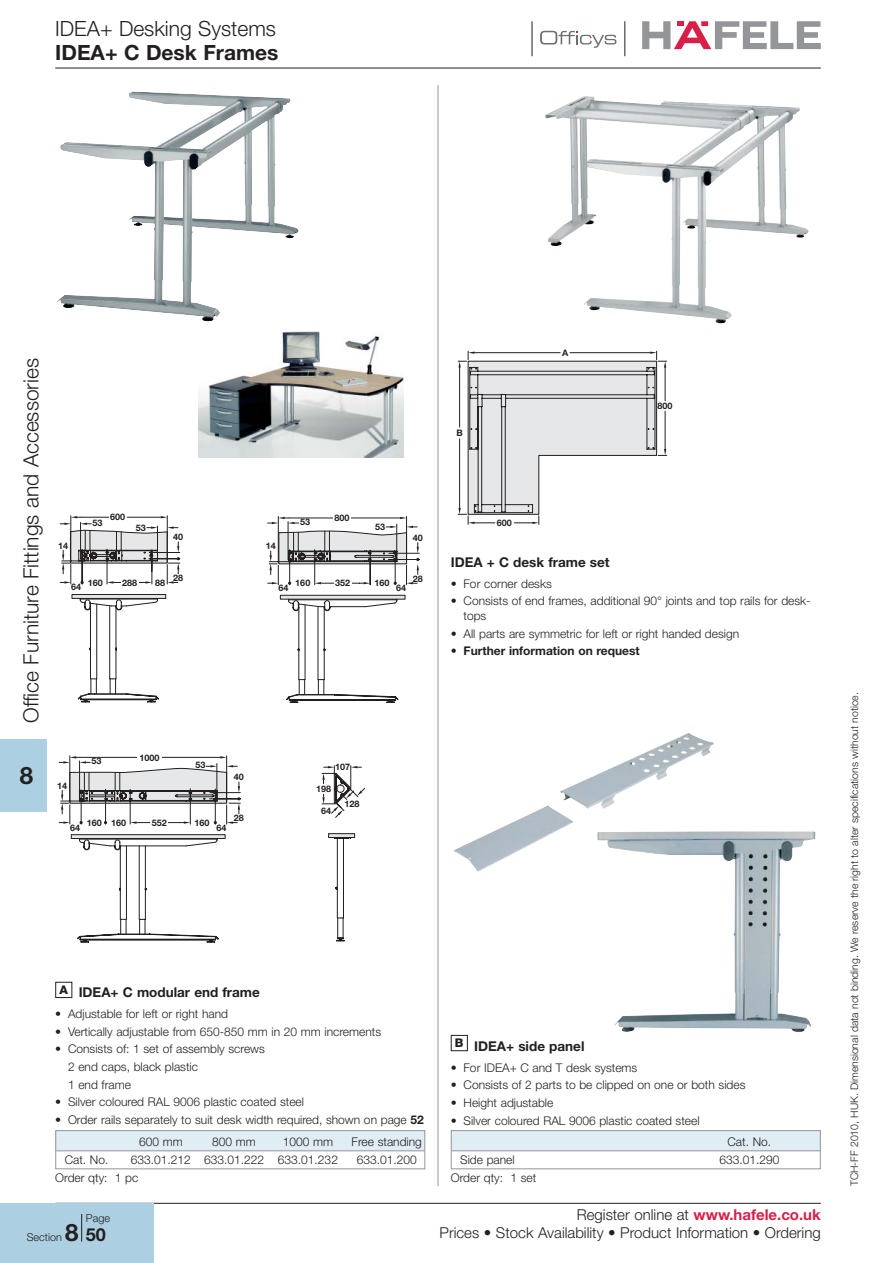
<style>
.page{position:relative;width:893px;height:1263px;background:#fff}
.page>*{position:absolute;margin:0;border:0;box-sizing:border-box;transform-origin:0 0}
.t1{font:700 24px "Helvetica Neue";color:#231f20}
.t2{font:300 21px "Helvetica Neue";color:#231f20}
.t3{font:700 21px "Helvetica Neue";color:#231f20}
.t4{font:300 15px/18px "Helvetica Neue";color:#231f20;text-align:right}
.t5{font:700 13.5px "Helvetica Neue";color:#231f20}
.t6{font:300 12px/17.7px "Helvetica Neue";color:#231f20}
.t7{font:700 12px "Helvetica Neue";color:#231f20}
.t8{font:800 12px "Helvetica Neue";color:#231f20}
.t9{font:300 10.8px "Helvetica Neue";color:#231f20}
.t10{font:300 10.5px "Helvetica Neue";color:#231f20}
.t11{font:700 9px "Helvetica Neue";color:#231f20}
.s1{font-weight:700}
.s2{font-weight:700;font-size:24px}
.s3{font-weight:700;font-size:18px}
.s4{font-weight:700;color:#d91e48}
</style>
<div class="page">
<hr style="left:438px;top:85px;width:1px;height:1101px;background:#939598">
<hr style="left:55px;top:1203px;width:766px;height:1px;background:#231f20">
<hr style="left:55px;top:68px;width:766px;height:1px;background:#231f20">
<div style="left:0;top:1203px;width:153px;height:60px;background:#accfe1"></div>
<svg style="left:81px;top:1214px;width:1px;height:28px"></svg>
<div style="left:0;top:740px;width:47px;height:72px;background:#accfe1"></div>
<svg style="left:642px;top:21px;width:179px;height:28px"></svg>
<svg style="left:540px;top:31px;width:76px;height:17px"></svg>
<hr style="left:531px;top:21px;width:1px;height:35px;background:#231f20">
<hr style="left:624px;top:21px;width:1px;height:35px;background:#231f20">
<img style="left:198px;top:331px;width:205px;height:126px">
<div style="left:55px;top:1131px;width:370px;height:20px;background:#e0edf4"></div>
<hr style="left:56px;top:1150px;width:368px;height:1px;background:#939598">
<div style="left:55px;top:1130px;width:370px;height:39px;border:1px solid #939598"></div>
<div style="left:55px;top:982px;width:17px;height:16px;border:1px solid #231f20"></div>
<svg style="left:60px;top:515px;width:120px;height:187px"></svg>
<div style="left:121px;top:578px;width:17px;height:9px;background:#fff"></div>
<img style="left:57px;top:91px;width:242px;height:231px">
<svg style="left:268px;top:516px;width:151px;height:187px"></svg>
<svg style="left:59px;top:755px;width:181px;height:187px"></svg>
<svg style="left:322px;top:765px;width:43px;height:177px"></svg>
<div style="left:451px;top:1131px;width:370px;height:20px;background:#e0edf4"></div>
<hr style="left:452px;top:1150px;width:368px;height:1px;background:#939598">
<div style="left:451px;top:1130px;width:370px;height:39px;border:1px solid #939598"></div>
<div style="left:451px;top:1035px;width:17px;height:16px;border:1px solid #231f20"></div>
<img style="left:453px;top:733px;width:261px;height:139px">
<img style="left:597px;top:831px;width:218px;height:201px">
<svg style="left:458px;top:351px;width:209px;height:173px"></svg>
<img style="left:545px;top:96px;width:264px;height:227px">
<h2 class="t2" style="left:55px;top:21px;width:222px">IDEA+ Desking Systems</h2>
<h2 class="t3" style="left:55px;top:45px;width:225px">IDEA+ C Desk Frames</h2>
<h2 class="t2" style="left:24px;top:723px;width:366px;rotate:-90deg">Office Furniture Fittings and Accessories</h2>
<h1 class="t1" style="left:20px;top:767px;width:15px">8</h1>
<p class="t11" style="left:58px;top:542px;width:12px">14</p>
<p class="t11" style="left:110px;top:514px;width:17px">600</p>
<p class="t11" style="left:93px;top:519px;width:12px">53</p>
<p class="t11" style="left:136px;top:525px;width:12px">53</p>
<p class="t11" style="left:173px;top:534px;width:12px">40</p>
<p class="t11" style="left:88px;top:579px;width:17px">160</p>
<p class="t11" style="left:71px;top:584px;width:12px">64</p>
<p class="t11" style="left:122px;top:579px;width:17px">288</p>
<p class="t11" style="left:155px;top:579px;width:12px">88</p>
<p class="t11" style="left:173px;top:574px;width:12px">28</p>
<p class="t11" style="left:57px;top:782px;width:12px">14</p>
<p class="t11" style="left:92px;top:758px;width:12px">53</p>
<p class="t11" style="left:139px;top:754px;width:22px">1000</p>
<p class="t11" style="left:195px;top:761px;width:12px">53</p>
<p class="t11" style="left:234px;top:774px;width:12px">40</p>
<p class="t11" style="left:87px;top:819px;width:17px">160</p>
<p class="t11" style="left:70px;top:824px;width:12px">64</p>
<p class="t11" style="left:111px;top:819px;width:17px">160</p>
<p class="t11" style="left:234px;top:814px;width:12px">28</p>
<p class="t11" style="left:152px;top:819px;width:17px">552</p>
<p class="t11" style="left:195px;top:819px;width:17px">160</p>
<p class="t11" style="left:216px;top:824px;width:12px">64</p>
<p class="t11" style="left:300px;top:519px;width:12px">53</p>
<p class="t11" style="left:335px;top:514px;width:17px">800</p>
<p class="t11" style="left:375px;top:524px;width:12px">53</p>
<p class="t11" style="left:266px;top:543px;width:12px">14</p>
<p class="t11" style="left:413px;top:535px;width:12px">40</p>
<p class="t11" style="left:295px;top:580px;width:17px">160</p>
<p class="t11" style="left:279px;top:585px;width:12px">64</p>
<p class="t11" style="left:335px;top:580px;width:17px">352</p>
<p class="t11" style="left:413px;top:575px;width:12px">28</p>
<p class="t11" style="left:374px;top:580px;width:17px">160</p>
<p class="t11" style="left:396px;top:585px;width:12px">64</p>
<p class="t11" style="left:335px;top:764px;width:17px">107</p>
<p class="t11" style="left:344px;top:801px;width:17px">128</p>
<p class="t11" style="left:316px;top:786px;width:17px">198</p>
<p class="t11" style="left:321px;top:807px;width:12px">64</p>
<p class="t11" style="left:456px;top:430px;width:8px">B</p>
<p class="t11" style="left:562px;top:349px;width:8px">A</p>
<p class="t11" style="left:658px;top:403px;width:17px">800</p>
<p class="t11" style="left:497px;top:520px;width:17px">600</p>
<p class="t5" style="left:451px;top:557px;width:160px">IDEA + C desk frame set</p>
<p class="t6" style="left:451px;top:576px;width:102px">• For corner desks</p>
<p class="t6" style="left:463px;top:595px;width:349px;line-height:14.4px;text-indent:-13px">• Consists of end frames, additional 90° joints and top rails for desk&shy;tops</p>
<p class="t6" style="left:451px;top:626px;width:290px">• All parts are symmetric for left or right handed design</p>
<p class="t7" style="left:451px;top:647px;width:191px">• Further information on request</p>
<p class="t8" style="left:60px;top:985px;width:10px">A</p>
<p class="t5" style="left:79px;top:988px;width:183px">IDEA+ C modular end frame</p>
<p class="t6" style="left:55px;top:1006px;width:174px">• Adjustable for left or right hand</p>
<p class="t6" style="left:55px;top:1024px;width:327px">• Vertically adjustable from 650-850 mm in 20 mm increments</p>
<p class="t6" style="left:68px;top:1041px;width:198px;text-indent:-13px">• Consists of: 1 set of assembly screws<br>2 end caps, black plastic<br>1 end frame</p>
<p class="t6" style="left:55px;top:1094px;width:250px">• Silver coloured RAL 9006 plastic coated steel</p>
<p class="t6" style="left:55px;top:1112px;width:370px">• Order rails separately to suit desk width required, shown on page <span class="s1">52</span></p>
<p class="t6" style="left:139px;top:1134px;width:45px">600 mm</p>
<p class="t6" style="left:212px;top:1134px;width:45px">800 mm</p>
<p class="t6" style="left:283px;top:1134px;width:52px">1000 mm</p>
<p class="t6" style="left:352px;top:1134px;width:72px">Free standing</p>
<p class="t6" style="left:65px;top:1152px;width:45px">Cat. No.</p>
<p class="t6" style="left:131px;top:1152px;width:209px">633.01.212 633.01.222 633.01.232</p>
<p class="t6" style="left:357px;top:1152px;width:62px">633.01.200</p>
<p class="t6" style="left:55px;top:1170px;width:85px">Order qty: 1 pc</p>
<p class="t9" style="left:86px;top:1214px;width:26px">Page</p>
<p class="t9" style="left:27px;top:1234px;width:81px">Section <span class="s2">8</span> <span class="s3">50</span></p>
<p class="t8" style="left:455px;top:1038px;width:10px">B</p>
<p class="t5" style="left:474px;top:1041px;width:112px">IDEA+ side panel</p>
<p class="t6" style="left:451px;top:1060px;width:188px">• For IDEA+ C and T desk systems</p>
<p class="t6" style="left:451px;top:1077px;width:296px">• Consists of 2 parts to be clipped on one or both sides</p>
<p class="t6" style="left:451px;top:1095px;width:104px">• Height adjustable</p>
<p class="t6" style="left:451px;top:1113px;width:250px">• Silver coloured RAL 9006 plastic coated steel</p>
<p class="t6" style="left:727px;top:1134px;width:45px">Cat. No.</p>
<p class="t6" style="left:460px;top:1152px;width:56px">Side panel</p>
<p class="t6" style="left:719px;top:1152px;width:62px">633.01.290</p>
<p class="t6" style="left:451px;top:1170px;width:87px">Order qty: 1 set</p>
<p class="t4" style="left:440px;top:1207px;width:383px">Register online at <span class="s4">www.hafele.co.uk<br></span>Prices • Stock Availability • Product Information • Ordering</p>
<p class="t10" style="left:850px;top:1186px;width:495px;rotate:-90deg">TCH-FF 2010, HUK. Dimensional data not binding. We reserve the right to alter specifications without notice.</p>
</div>
